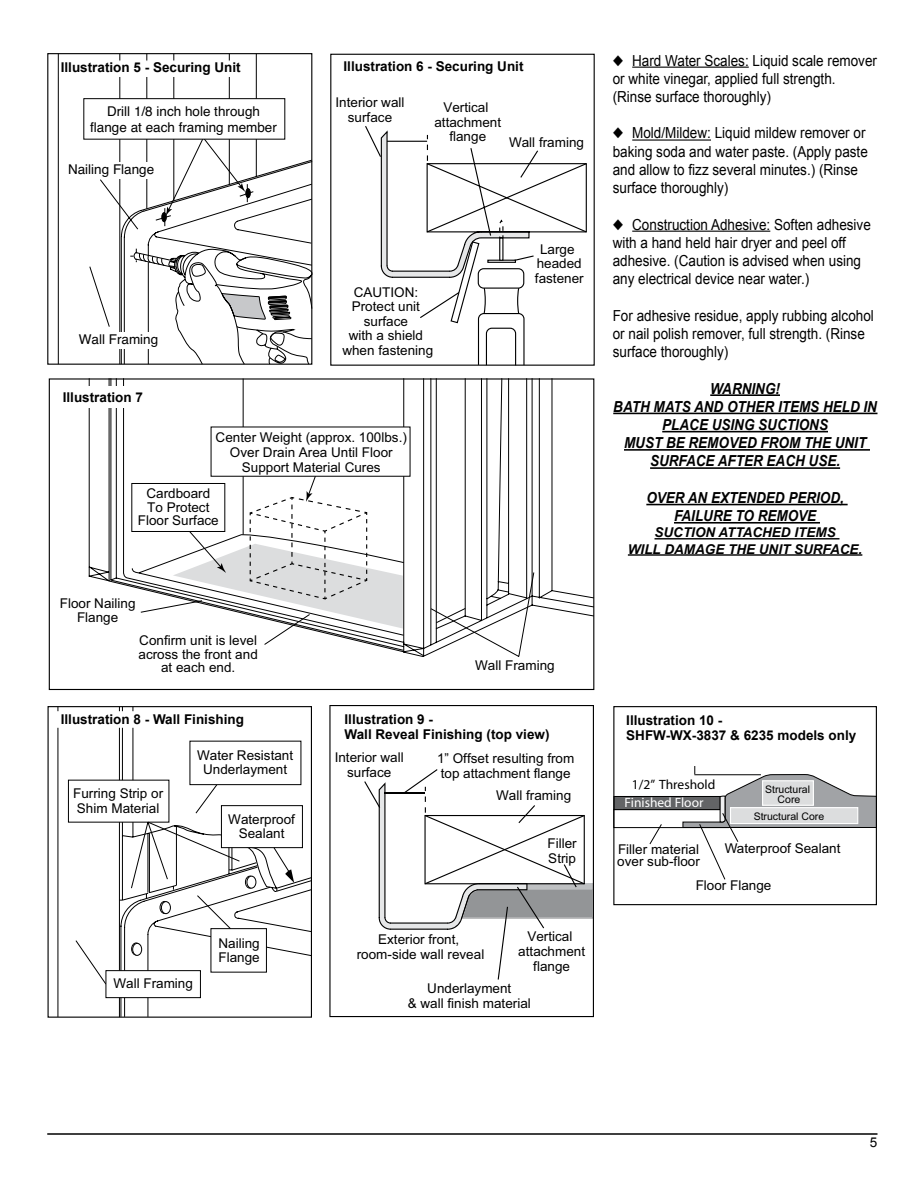
<style>
.page{position:relative;width:918px;height:1188px;background:#fff}
.page>*{position:absolute;margin:0;border:0;box-sizing:border-box;transform-origin:0 0}
.t1{font:15.15px/18.3px "Arial";color:#000;scale:.89 1}
.t2{font:italic 700 15.15px/18.3px "Arial";color:#000;text-align:center;scale:.89 1}
.t3{font:13.5px/14.5px "Arial";color:#000;text-align:center}
.t4{font:700 13.5px/15px "Arial";color:#000}
.t5{font:13.5px/16.2px "Helvetica";color:#000;text-align:center}
.t6{font:italic 700 13.5px/16.2px "Arial";color:#000;text-align:center}
.t7{font:13.5px "Myriad";color:#000}
.t8{font:13.5px "Myriad";color:#fff}
.t9{font:10.5px/9.9px "Arial";color:#000;text-align:center}
</style>
<div class="page">
<hr style="left:47px;top:1133px;width:831px;height:2px;background:#000">
<hr style="left:632px;top:67px;width:117px;height:1px;background:#000">
<hr style="left:632px;top:139px;width:79px;height:2px;background:#000">
<hr style="left:632px;top:231px;width:138px;height:1px;background:#000">
<hr style="left:710px;top:394px;width:70px;height:2px;background:#000">
<hr style="left:613px;top:413px;width:265px;height:1px;background:#000">
<hr style="left:662px;top:431px;width:166px;height:1px;background:#000">
<hr style="left:624px;top:449px;width:246px;height:2px;background:#000">
<hr style="left:650px;top:467px;width:190px;height:2px;background:#000">
<hr style="left:646px;top:504px;width:202px;height:1px;background:#000">
<hr style="left:674px;top:522px;width:146px;height:2px;background:#000">
<hr style="left:655px;top:538px;width:184px;height:2px;background:#000">
<hr style="left:628px;top:554px;width:234px;height:2px;background:#000">
<svg style="left:329px;top:705px;width:265px;height:312px"></svg>
<svg style="left:364px;top:769px;width:230px;height:211px"></svg>
<div style="left:331px;top:715px;width:260px;height:28px;background:#fff"></div>
<svg style="left:58px;top:53px;width:254px;height:312px"></svg>
<div style="left:82px;top:332px;width:81px;height:16px;background:#fff"></div>
<svg style="left:135px;top:252px;width:41px;height:17px"></svg>
<svg style="left:155px;top:136px;width:157px;height:108px"></svg>
<div style="left:83px;top:98px;width:202px;height:42px;background:#fff;border:1px solid #000"></div>
<div style="left:59px;top:61px;width:187px;height:16px;background:#fff"></div>
<svg style="left:330px;top:54px;width:265px;height:312px"></svg>
<svg style="left:364px;top:125px;width:223px;height:241px"></svg>
<svg style="left:57px;top:706px;width:255px;height:312px"></svg>
<div style="left:190px;top:741px;width:111px;height:44px;background:#fff"></div>
<div style="left:221px;top:805px;width:82px;height:43px;background:#fff;border:1px solid #000"></div>
<div style="left:68px;top:780px;width:101px;height:43px;background:#fff;border:1px solid #000"></div>
<div style="left:106px;top:970px;width:95px;height:28px;background:#fff;border:1px solid #000"></div>
<svg style="left:75px;top:706px;width:219px;height:279px"></svg>
<div style="left:55px;top:711px;width:188px;height:17px;background:#fff"></div>
<div style="left:613px;top:809px;width:116px;height:19px;border:1px solid #000"></div>
<div style="left:614px;top:796px;width:106px;height:14px;background:#636466"></div>
<div style="left:614px;top:796px;width:107px;height:14px;border:1px solid #000"></div>
<svg style="left:649px;top:824px;width:13px;height:21px"></svg>
<svg style="left:682px;top:766px;width:193px;height:114px"></svg>
<div style="left:613px;top:706px;width:264px;height:199px;border:1px solid #000"></div>
<svg style="left:88px;top:378px;width:506px;height:279px"></svg>
<svg style="left:108px;top:378px;width:297px;height:275px"></svg>
<div style="left:211px;top:427px;width:199px;height:50px;background:#fff"></div>
<svg style="left:131px;top:475px;width:404px;height:182px"></svg>
<div style="left:50px;top:387px;width:99px;height:21px;background:#fff"></div>
<p class="t4" style="left:61px;top:60px;width:182px">Illustration 5 - Securing Unit</p>
<p class="t5" style="left:90px;top:103px;width:188px">Drill 1/8 inch hole through flange at each framing member</p>
<p class="t5" style="left:68px;top:162px;width:88px">Nailing Flange</p>
<p class="t5" style="left:79px;top:331px;width:81px">Wall Framing</p>
<p class="t4" style="left:63px;top:390px;width:82px">Illustration 7</p>
<p class="t4" style="left:344px;top:60px;width:182px">Illustration 6 - Securing Unit</p>
<p class="t3" style="left:336px;top:95px;width:71px">Interior wall surface</p>
<p class="t3" style="left:434px;top:100px;width:68px">Vertical attachment flange</p>
<p class="t3" style="left:509px;top:135px;width:77px">Wall framing</p>
<p class="t3" style="left:342px;top:285px;width:92px">CAUTION:<br>Protect unit surface<br>with a shield when fastening</p>
<p class="t3" style="left:535px;top:242px;width:50px">Large headed fastener</p>
<p class="t3" style="left:216px;top:430px;width:193px;line-height:15px">Center Weight (approx. 100lbs.)<br>Over Drain Area Until Floor<br>Support Material Cures</p>
<p class="t3" style="left:138px;top:487px;width:83px;line-height:13.5px">Cardboard<br>To Protect<br>Floor Surface</p>
<p class="t3" style="left:60px;top:597px;width:77px;line-height:13.5px">Floor Nailing<br>Flange</p>
<p class="t3" style="left:139px;top:634px;width:121px;line-height:13.5px">Confirm unit is level across the front and at each end.</p>
<p class="t4" style="left:61px;top:712px;width:185px">Illustration 8 - Wall Finishing</p>
<p class="t3" style="left:73px;top:786px;width:92px;text-align:left">Furring Strip or<br>Shim Material</p>
<p class="t3" style="left:197px;top:748px;width:98px">Water Resistant<br>Underlayment</p>
<p class="t3" style="left:228px;top:812px;width:68px">Waterproof<br>Sealant</p>
<p class="t3" style="left:219px;top:936px;width:43px;text-align:left">Nailing<br>Flange</p>
<p class="t3" style="left:113px;top:976px;width:81px">Wall Framing</p>
<p class="t3" style="left:475px;top:658px;width:81px">Wall Framing</p>
<p class="t4" style="left:345px;top:713px;width:207px">Illustration 9 -<br>Wall Reveal Finishing (top view)</p>
<p class="t3" style="left:335px;top:751px;width:71px">Interior wall surface</p>
<p class="t3" style="left:437px;top:752px;width:139px;text-align:left">1” Offset resulting from top attachment flange</p>
<p class="t3" style="left:496px;top:789px;width:77px">Wall framing</p>
<p class="t3" style="left:548px;top:836px;width:31px;text-align:left">Filler<br>Strip</p>
<p class="t3" style="left:518px;top:930px;width:68px">Vertical attachment flange</p>
<p class="t3" style="left:408px;top:981px;width:125px">Underlayment<br>&amp; wall finish material</p>
<p class="t3" style="left:357px;top:932px;width:129px">Exterior front, room-side wall reveal</p>
<p class="t1" style="left:613px;top:51px;width:298px">◆ Hard Water Scales: Liquid scale remover or white vinegar, applied full strength. (Rinse surface thoroughly)</p>
<p class="t1" style="left:613px;top:124px;width:288px">◆ Mold/Mildew: Liquid mildew remover or baking soda and water paste. (Apply paste and allow to fizz several minutes.) (Rinse surface thoroughly)</p>
<p class="t1" style="left:613px;top:215px;width:292px">◆ Construction Adhesive: Soften adhesive with a hand held hair dryer and peel off adhesive. (Caution is advised when using any electrical device near water.)</p>
<p class="t1" style="left:613px;top:306px;width:295px">For adhesive residue, apply rubbing alcohol or nail polish remover, full strength. (Rinse surface thoroughly)</p>
<p class="t2" style="left:613px;top:380px;width:298px">WARNING!<br>BATH MATS AND OTHER ITEMS HELD IN<br>PLACE USING SUCTIONS<br>MUST BE REMOVED FROM THE UNIT<br>SURFACE AFTER EACH USE.</p>
<p class="t2" style="left:646px;top:489px;width:223px">OVER AN EXTENDED PERIOD,<br>FAILURE TO REMOVE</p>
<p class="t6" style="left:628px;top:525px;width:236px">SUCTION ATTACHED ITEMS<br>WILL DAMAGE THE UNIT SURFACE.</p>
<p class="t4" style="left:626px;top:713px;width:232px">Illustration 10 -<br>SHFW-WX-3837 &amp; 6235 models only</p>
<p class="t7" style="left:632px;top:778px;width:85px">1/2” Threshold</p>
<p class="t8" style="left:625px;top:796px;width:80px">Finished Floor</p>
<p class="t9" style="left:765px;top:784px;width:46px">Structural<br>Core</p>
<p class="t9" style="left:754px;top:811px;width:72px">Structural Core</p>
<p class="t3" style="left:617px;top:844px;width:84px;line-height:12px;text-align:left">Filler material over sub-floor</p>
<p class="t3" style="left:725px;top:842px;width:117px">Waterproof Sealant</p>
<p class="t3" style="left:696px;top:878px;width:77px">Floor Flange</p>
<p class="t3" style="left:870px;top:1135px;width:9px">5</p>
</div>
